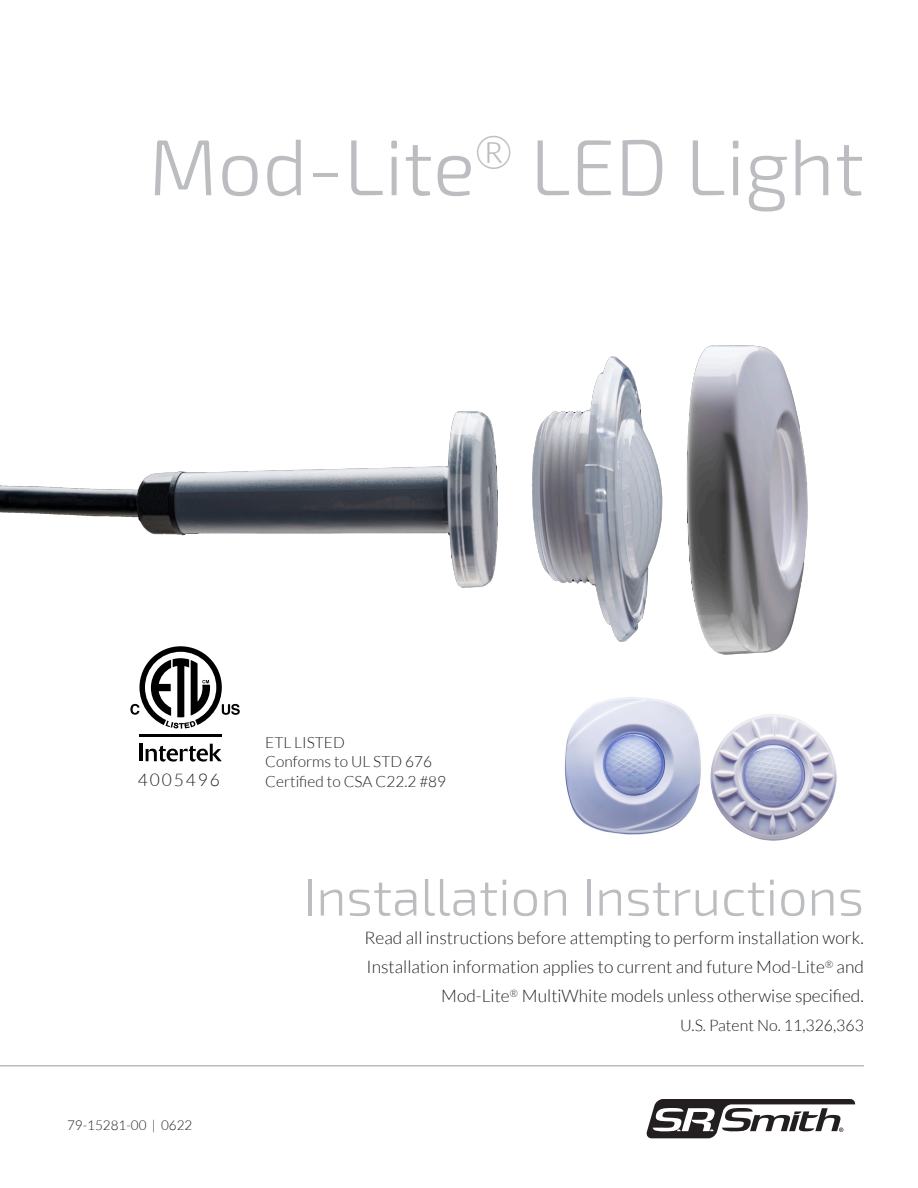
<style>
.page{position:relative;width:918px;height:1188px;background:#fff}
.page>*{position:absolute;margin:0;border:0;box-sizing:border-box;transform-origin:0 0}
.Big_Gray_Lighter{font:300 79.35px "Exo 2";color:#bcbdc0}
.Big_Gray_Lighter-2{font:300 52.2px "Exo 2";color:#bcbdc0}
.TOC_body_text{font:300 17.4px "Lato";color:#231f20}
.TOC_body_text-2{font:300 17.4px "Lato";letter-spacing:.11em;color:#231f20}
.t1{font:300 15.9px "Lato";color:#231f20}
.TOC_body_text-3{font:300 15.45px "Lato";color:#231f20}
.sign-off_text{font:300 13.5px "Lato";color:#231f20}
</style>
<div class="page">
<img style="left:0;top:345px;width:808px;height:310px">
<hr style="left:0;top:1065px;width:864px;height:2px;background:#bcbdc0">
<hr style="left:139px;top:744px;width:4px;height:17px;background:#000">
<svg style="left:146px;top:744px;width:76px;height:18px"></svg>
<hr style="left:139px;top:735px;width:83px;height:2px;background:#000">
<svg style="left:130px;top:646px;width:110px;height:83px"></svg>
<img style="left:565px;top:697px;width:146px;height:138px">
<img style="left:711px;top:714px;width:126px;height:127px">
<svg style="left:646px;top:1099px;width:209px;height:39px"></svg>
<p class="Big_Gray_Lighter" style="left:149px;top:122px;width:717px">Mod-Lite<sup>®</sup> LED Light</p>
<p class="TOC_body_text-2" style="left:138px;top:771px;width:84px">4005496</p>
<p class="sign-off_text" style="left:67px;top:1117px;width:127px">79-15281-00 | 0622</p>
<p class="TOC_body_text-3" style="left:265px;top:734px;width:81px">ETL LISTED</p>
<p class="TOC_body_text-3" style="left:265px;top:753px;width:168px">Conforms to UL STD 676</p>
<p class="TOC_body_text-3" style="left:265px;top:773px;width:182px">Certified to CSA C22.2 #89</p>
<p class="Big_Gray_Lighter-2" style="left:303px;top:867px;width:562px">Installation Instructions</p>
<p class="TOC_body_text" style="left:365px;top:929px;width:501px">Read all instructions before attempting to perform installation work.</p>
<p class="TOC_body_text" style="left:367px;top:958px;width:499px">Installation information applies to current and future Mod-Lite<sup>®</sup> and</p>
<p class="TOC_body_text" style="left:441px;top:987px;width:424px">Mod-Lite<sup>®</sup> MultiWhite models unless otherwise specified.</p>
<p class="t1" style="left:680px;top:1017px;width:185px">U.S. Patent No. 11,326,363</p>
</div>
